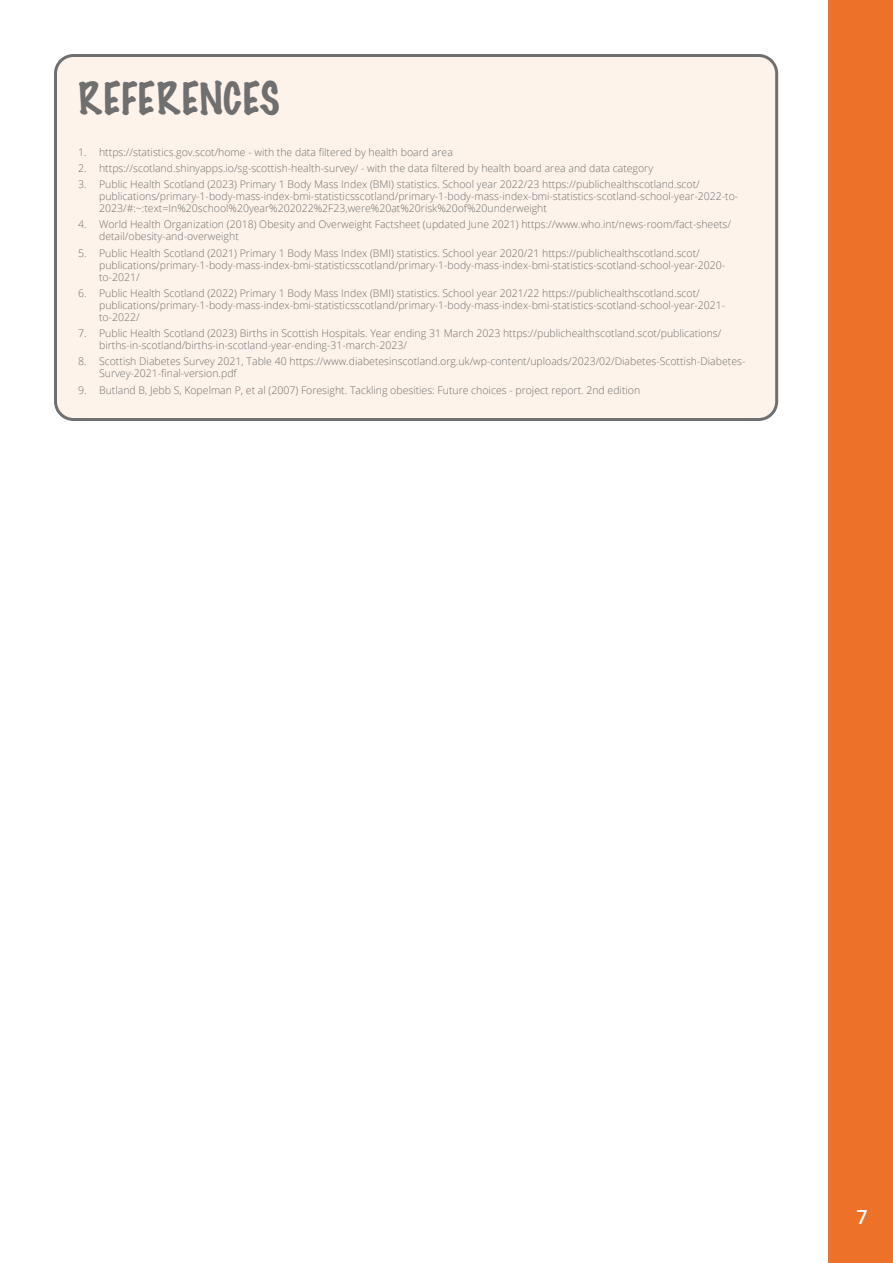
<style>
.page{position:relative;width:893px;height:1263px;background:#fff}
.page>*{position:absolute;margin:0;border:0;box-sizing:border-box;transform-origin:0 0}
.t1{font:100 40.5px "Marker Felt";color:#706f6f}
.t2{font:600 19.5px "Open Sans";color:#fff}
.t3{font:300 10.5px/12px "Open Sans";color:#706f6f}
</style>
<div class="page">
<div style="left:828px;top:0;width:65px;height:1263px;background:#ee712a"></div>
<div style="left:56px;top:56px;width:721px;height:363px;background:#fef3ea;border-radius:18px"></div>
<div style="left:54px;top:54px;width:724px;height:367px;border:3px solid #706f6f;border-radius:18px"></div>
<h1 class="t1" style="left:78px;top:66px;width:203px">REFERENCES</h1>
<p class="t3" style="left:78px;top:145px;width:376px">1. https://statistics.gov.scot/home - with the data filtered by health board area</p>
<p class="t3" style="left:78px;top:162px;width:577px">2. https://scotland.shinyapps.io/sg-scottish-health-survey/ - with the data filtered by health board area and data category</p>
<p class="t3" style="left:99px;top:178px;width:641px;text-indent:-21px">3. Public Health Scotland (2023) Primary 1 Body Mass Index (BMI) statistics. School year 2022/23 https://publichealthscotland.scot/ publications/primary-1-body-mass-index-bmi-statisticsscotland/primary-1-body-mass-index-bmi-statistics-scotland-school-year-2022-to-<br>2023/#:~:text=In%20school%20year%202022%2F23,were%20at%20risk%20of%20underweight</p>
<p class="t3" style="left:99px;top:218px;width:633px;text-indent:-21px">4. World Health Organization (2018) Obesity and Overweight Factsheet (updated June 2021) https://www.who.int/news-room/fact-sheets/ detail/obesity-and-overweight</p>
<p class="t3" style="left:99px;top:247px;width:628px;text-indent:-21px">5. Public Health Scotland (2021) Primary 1 Body Mass Index (BMI) statistics. School year 2020/21 https://publichealthscotland.scot/ publications/primary-1-body-mass-index-bmi-statisticsscotland/primary-1-body-mass-index-bmi-statistics-scotland-school-year-2020- to-2021/</p>
<p class="t3" style="left:99px;top:287px;width:628px;text-indent:-21px">6. Public Health Scotland (2022) Primary 1 Body Mass Index (BMI) statistics. School year 2021/22 https://publichealthscotland.scot/ publications/primary-1-body-mass-index-bmi-statisticsscotland/primary-1-body-mass-index-bmi-statistics-scotland-school-year-2021- to-2022/</p>
<p class="t3" style="left:99px;top:327px;width:624px;text-indent:-21px">7. Public Health Scotland (2023) Births in Scottish Hospitals. Year ending 31 March 2023 https://publichealthscotland.scot/publications/ births-in-scotland/births-in-scotland-year-ending-31-march-2023/</p>
<p class="t3" style="left:99px;top:355px;width:648px;text-indent:-21px">8. Scottish Diabetes Survey 2021, Table 40 https://www.diabetesinscotland.org.uk/wp-content/uploads/2023/02/Diabetes-Scottish-Diabetes-<br>Survey-2021-final-version.pdf</p>
<p class="t3" style="left:78px;top:384px;width:564px">9. Butland B, Jebb S, Kopelman P, et al (2007) Foresight. Tackling obesities: Future choices - project report. 2nd edition</p>
<h2 class="t2" style="left:856px;top:1203px;width:13px">7</h2>
</div>
